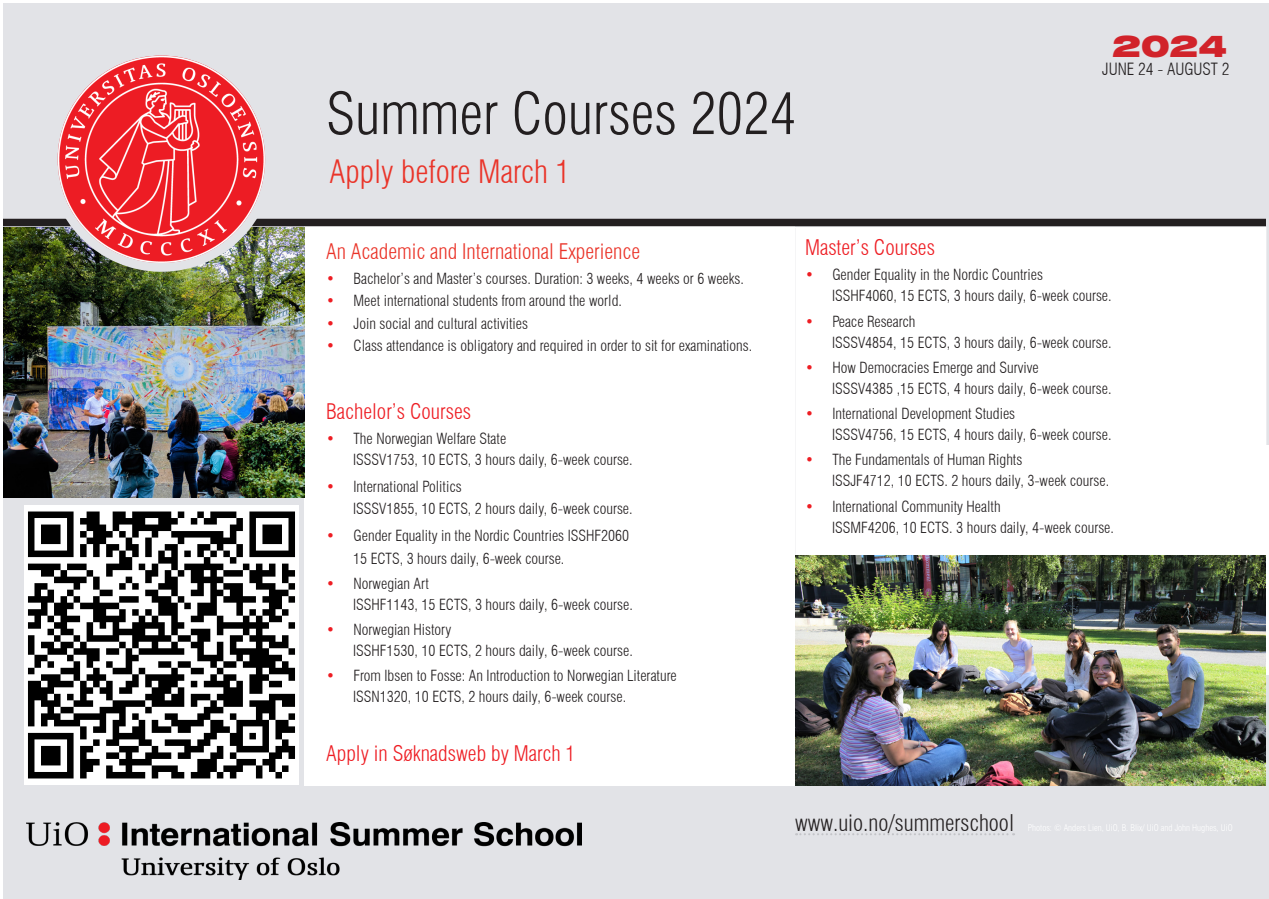
<style>
.page{position:relative;width:1269px;height:899px;background:#fff}
.page>*{position:absolute;margin:0;border:0;box-sizing:border-box;transform-origin:0 0}
.t1{font:300 condensed 56.85px "Swiss 721 BT";color:#231f20}
.t2{font:300 condensed 31.5px "Swiss 721 BT";color:#ea3429}
.t3{font:900 expanded 30px "Swiss 721 BT";color:#d1232a}
.t4{font:300 condensed 22.5px "Swiss 721 BT";color:#231f20}
.t5{font:300 condensed 21px "Swiss 721 BT";color:#ee1d23}
.Swiss_Cond__Lt_RED_24pt{font:300 condensed 21px "Swiss 721 BT";color:#ea3429}
.t6{font:300 condensed 16.5px "Swiss 721 BT";color:#231f20}
.t7{font:300 condensed 15px/21px "Swiss 721 BT";color:#231f20}
.s1{color:#ee1d23}
</style>
<div class="page">
<div style="left:3px;top:3px;width:1266px;height:896px;background:#e2e3e7"></div>
<img style="left:26px;top:822px;width:555px;height:57px">
<div style="left:305px;top:226px;width:490px;height:157px;background:#fff"></div>
<div style="left:305px;top:383px;width:490px;height:402px;background:#fff"></div>
<div style="left:795px;top:227px;width:471px;height:329px;background:#fff"></div>
<div style="left:796px;top:229px;width:469px;height:325px;border:1px solid #fff"></div>
<svg style="left:796px;top:833px;width:218px;height:2px"></svg>
<img style="left:795px;top:556px;width:471px;height:229px">
<img style="left:3px;top:227px;width:302px;height:270px">
<div style="left:3px;top:219px;width:1263px;height:7px;background:#231f20"></div>
<img style="left:53px;top:51px;width:216px;height:216px;border-radius:108px">
<div style="left:49px;top:47px;width:225px;height:225px;border:9px solid #e2e3e7;border-radius:50%"></div>
<img style="left:24px;top:505px;width:275px;height:279px">
<p class="t1" style="left:326px;top:79px;width:471px">Summer Courses 2024</p>
<p class="t2" style="left:329px;top:153px;width:242px">Apply before March 1</p>
<p class="t3" style="left:1112px;top:28px;width:116px">2024</p>
<p class="t6" style="left:1102px;top:59px;width:129px">JUNE 24 - AUGUST 2</p>
<p class="Swiss_Cond__Lt_RED_24pt" style="left:326px;top:239px;width:316px">An Academic and International Experience</p>
<p class="t7" style="left:326px;top:268px;width:419px"><span class="s1">•</span> Bachelor’s and Master’s courses. Duration: 3 weeks, 4 weeks or 6 weeks.</p>
<p class="t7" style="left:326px;top:290px;width:297px"><span class="s1">•</span> Meet international students from around the world.</p>
<p class="t7" style="left:326px;top:313px;width:203px"><span class="s1">•</span> Join social and cultural activities</p>
<p class="t7" style="left:326px;top:335px;width:428px"><span class="s1">•</span> Class attendance is obligatory and required in order to sit for examinations.</p>
<p class="t5" style="left:326px;top:399px;width:146px">Bachelor’s Courses</p>
<p class="t7" style="left:353px;top:428px;width:281px;text-indent:-27px"><span class="s1">•</span> The Norwegian Welfare State<br>ISSSV1753, 10 ECTS, 3 hours daily, 6-week course.</p>
<p class="t7" style="left:353px;top:475px;width:281px;line-height:22.5px;text-indent:-27px"><span class="s1">•</span> International Politics<br>ISSSV1855, 10 ECTS, 2 hours daily, 6-week course.</p>
<p class="t7" style="left:353px;top:524px;width:277px;line-height:22.5px;text-indent:-27px"><span class="s1">•</span> Gender Equality in the Nordic Countries ISSHF2060<br>15 ECTS, 3 hours daily, 6-week course.</p>
<p class="t7" style="left:353px;top:573px;width:281px;text-indent:-27px"><span class="s1">•</span> Norwegian Art<br>ISSHF1143, 15 ECTS, 3 hours daily, 6-week course.</p>
<p class="t7" style="left:353px;top:619px;width:281px;text-indent:-27px"><span class="s1">•</span> Norwegian History<br>ISSHF1530, 10 ECTS, 2 hours daily, 6-week course.</p>
<p class="t7" style="left:353px;top:665px;width:325px;text-indent:-27px"><span class="s1">•</span> From Ibsen to Fosse: An Introduction to Norwegian Literature<br>ISSN1320, 10 ECTS, 2 hours daily, 6-week course.</p>
<p class="t5" style="left:326px;top:741px;width:251px">Apply in Søknadsweb by March 1</p>
<p class="t5" style="left:805px;top:235px;width:131px">Master’s Courses</p>
<p class="t7" style="left:832px;top:264px;width:281px;text-indent:-27px"><span class="s1">•</span> Gender Equality in the Nordic Countries<br>ISSHF4060, 15 ECTS, 3 hours daily, 6-week course.</p>
<p class="t7" style="left:832px;top:311px;width:281px;text-indent:-27px"><span class="s1">•</span> Peace Research<br>ISSSV4854, 15 ECTS, 3 hours daily, 6-week course.</p>
<p class="t7" style="left:832px;top:357px;width:281px;text-indent:-27px"><span class="s1">•</span> How Democracies Emerge and Survive<br>ISSSV4385 ,15 ECTS, 4 hours daily, 6-week course.</p>
<p class="t7" style="left:832px;top:403px;width:281px;text-indent:-27px"><span class="s1">•</span> International Development Studies<br>ISSSV4756, 15 ECTS, 4 hours daily, 6-week course.</p>
<p class="t7" style="left:832px;top:449px;width:279px;text-indent:-27px"><span class="s1">•</span> The Fundamentals of Human Rights<br>ISSJF4712, 10 ECTS. 2 hours daily, 3-week course.</p>
<p class="t7" style="left:832px;top:496px;width:283px;text-indent:-27px"><span class="s1">•</span> International Community Health<br>ISSMF4206, 10 ECTS. 3 hours daily, 4-week course.</p>
<p class="t4" style="left:795px;top:809px;width:221px">www.uio.no/summerschool</p>
</div>
